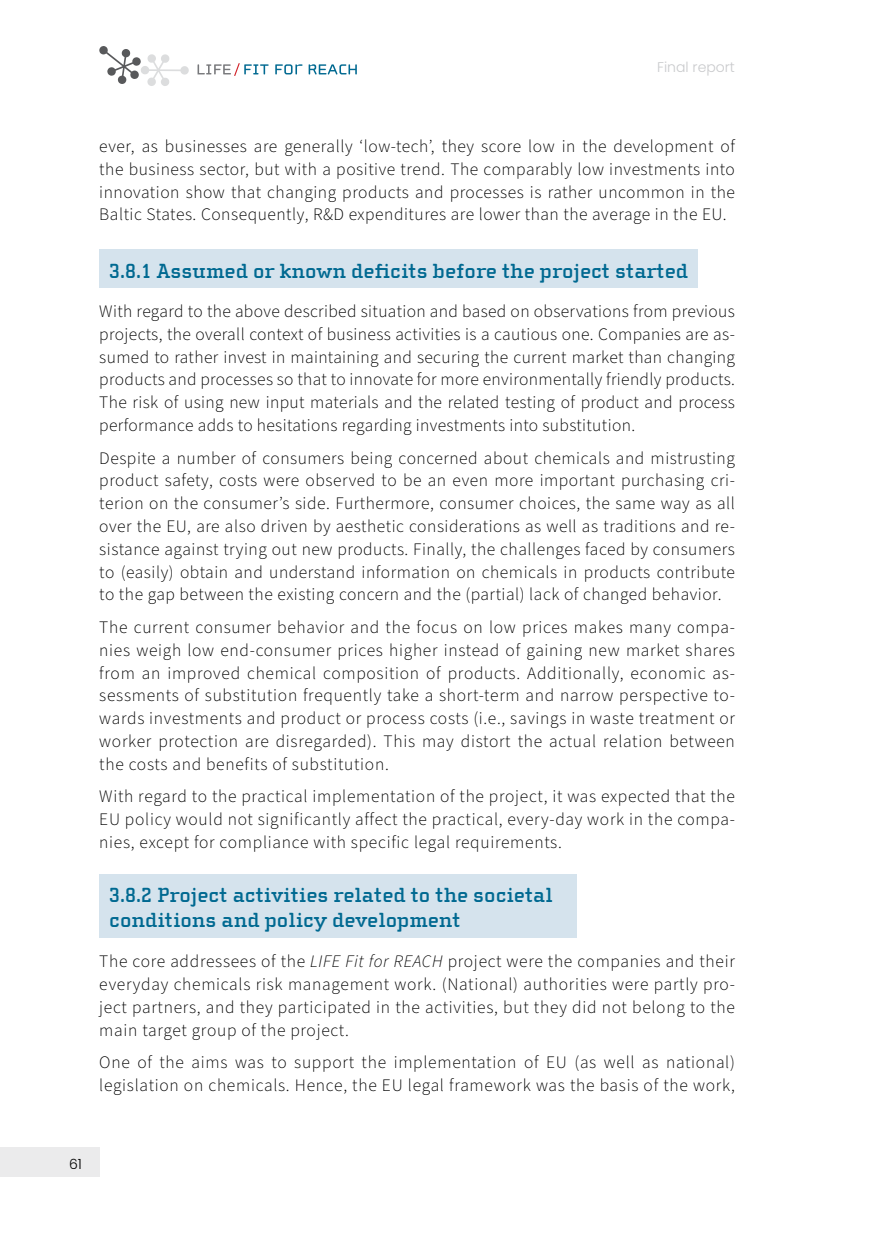
<style>
.page{position:relative;width:874px;height:1241px;background:#fff}
.page>*{position:absolute;margin:0;border:0;box-sizing:border-box;transform-origin:0 0}
.t1{font:700 21px/25.2px "Cholla Slab OT";color:#006991}
.t2{font:300 17.5px/22.8px "Source Sans Pro";letter-spacing:.04em;color:#000;text-align:justify}
.t3{font:300 14px "Poppins";color:#c9cacc}
.t4{font:300 14px "Poppins";color:#000}
.s1{font-style:italic}
</style>
<div class="page">
<div style="left:0;top:1146px;width:99px;height:30px;background:#ebebec"></div>
<svg style="left:197px;top:63px;width:159px;height:13px"></svg>
<svg style="left:99px;top:46px;width:90px;height:40px"></svg>
<div style="left:99px;top:250px;width:598px;height:38px;background:#d5e3ed"></div>
<div style="left:99px;top:873px;width:478px;height:64px;background:#d5e3ed"></div>
<p class="t3" style="left:656px;top:59px;width:79px">Final report</p>
<p class="t2" style="left:99px;top:135px;width:637px">ever, as businesses are generally ‘low-tech’, they score low in the development of the business sector, but with a positive trend. The comparably low investments into innovation show that changing products and processes is rather uncommon in the Baltic States. Consequently, R&amp;D expenditures are lower than the average in the EU.</p>
<p class="t1" style="left:109px;top:258px;width:580px">3.8.1 Assumed or known deficits before the project started</p>
<p class="t2" style="left:99px;top:300px;width:636px">With regard to the above described situation and based on observations from previous projects, the overall context of business activities is a cautious one. Companies are as&shy;sumed to rather invest in maintaining and securing the current market than changing products and processes so that to innovate for more environmentally friendly products.<br>The risk of using new input materials and the related testing of product and process performance adds to hesitations regarding investments into substitution.</p>
<p class="t2" style="left:99px;top:447px;width:637px">Despite a number of consumers being concerned about chemicals and mistrusting product safety, costs were observed to be an even more important purchasing cri&shy;terion on the consumer’s side. Furthermore, consumer choices, the same way as all over the EU, are also driven by aesthetic considerations as well as traditions and re&shy;sistance against trying out new products. Finally, the challenges faced by consumers to (easily) obtain and understand information on chemicals in products contribute to the gap between the existing concern and the (partial) lack of changed behavior.</p>
<p class="t2" style="left:99px;top:616px;width:637px">The current consumer behavior and the focus on low prices makes many compa&shy;nies weigh low end-consumer prices higher instead of gaining new market shares from an improved chemical composition of products. Additionally, economic as&shy;sessments of substitution frequently take a short-term and narrow perspective to&shy;wards investments and product or process costs (i.e., savings in waste treatment or worker protection are disregarded). This may distort the actual relation between the costs and benefits of substitution.</p>
<p class="t2" style="left:99px;top:785px;width:637px">With regard to the practical implementation of the project, it was expected that the EU policy would not significantly affect the practical, every-day work in the compa&shy;nies, except for compliance with specific legal requirements.</p>
<p class="t1" style="left:109px;top:882px;width:445px">3.8.2 Project activities related to the societal conditions and policy development</p>
<p class="t2" style="left:99px;top:950px;width:637px">The core addressees of the <span class="s1">LIFE Fit for REACH</span> project were the companies and their everyday chemicals risk management work. (National) authorities were partly pro&shy;ject partners, and they participated in the activities, but they did not belong to the main target group of the project.</p>
<p class="t2" style="left:99px;top:1051px;width:636px">One of the aims was to support the implementation of EU (as well as national) legislation on chemicals. Hence, the EU legal framework was the basis of the work,</p>
<p class="t4" style="left:69px;top:1155px;width:14px">61</p>
</div>
